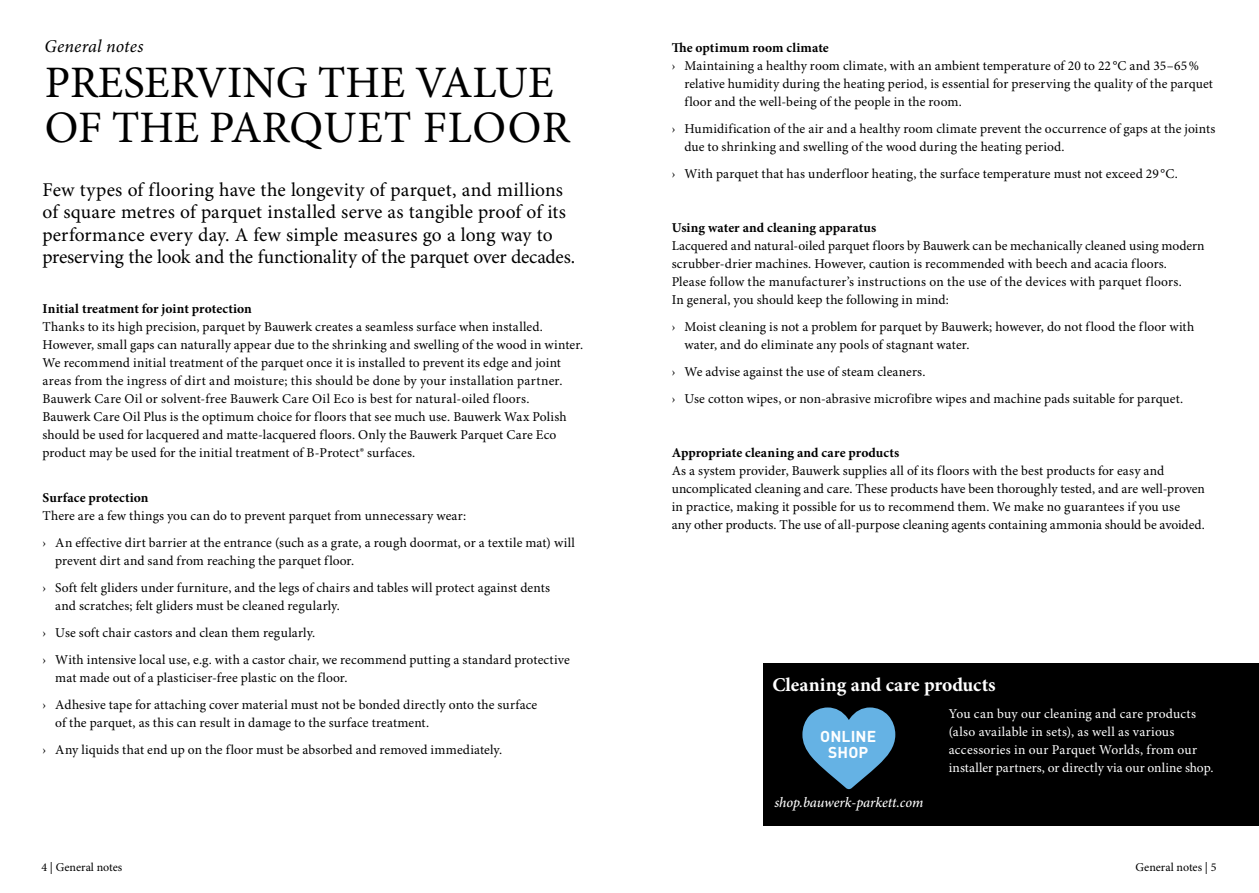
<style>
.page{position:relative;width:1259px;height:893px;background:#fff}
.page>*{position:absolute;margin:0;border:0;box-sizing:border-box;transform-origin:0 0}
.t1{font:45px/45px "Minion Pro";color:#000}
.t2{font:19.5px/22.5px "Minion Pro";color:#000}
.t3{font:700 19.5px "Minion Pro";color:#fff}
.t4{font:italic 18px "Minion Pro";letter-spacing:.01em;color:#000}
.t5{font:700 15.6px/15.9px "DIN";letter-spacing:.01em;color:#fff;text-align:center}
.t6{font:italic 500 14.25px "Minion Pro";letter-spacing:-.005em;color:#fff}
.t7{font:13.5px/18px "Minion Pro";letter-spacing:.01em;color:#000}
.t8{font:13.5px/18px "Minion Pro";letter-spacing:.015em;color:#fff}
.t9{font:700 13.5px "Minion Pro";letter-spacing:.005em;color:#000}
.t10{font:12px "Minion Pro";color:#000}
</style>
<div class="page">
<div style="left:764px;top:664px;width:495px;height:162px;background:#000"></div>
<svg style="left:802px;top:707px;width:93px;height:82px"></svg>
<h3 class="t4" style="left:45px;top:35px;width:100px">General notes</h3>
<h1 class="t1" style="left:45px;top:61px;width:526px">PRESERVING THE VALUE<br>OF THE PARQUET FLOOR</h1>
<p class="t2" style="left:43px;top:179px;width:534px">Few types of flooring have the longevity of parquet, and millions of square metres of parquet installed serve as tangible proof of its performance every day. A few simple measures go a long way to preserving the look and the functionality of the parquet over decades.</p>
<p class="t9" style="left:43px;top:300px;width:211px">Initial treatment for joint protection</p>
<p class="t7" style="left:43px;top:318px;width:542px">Thanks to its high precision, parquet by Bauwerk creates a seamless surface when installed.<br>However, small gaps can naturally appear due to the shrinking and swelling of the wood in winter.<br>We recommend initial treatment of the parquet once it is installed to prevent its edge and joint areas from the ingress of dirt and moisture; this should be done by your installation partner.<br>Bauwerk Care Oil or solvent-free Bauwerk Care Oil Eco is best for natural-oiled floors.<br>Bauwerk Care Oil Plus is the optimum choice for floors that see much use. Bauwerk Wax Polish should be used for lacquered and matte-lacquered floors. Only the Bauwerk Parquet Care Eco product may be used for the initial treatment of B-Protect® surfaces.</p>
<p class="t9" style="left:43px;top:489px;width:108px">Surface protection</p>
<p class="t7" style="left:43px;top:502px;width:534px;line-height:27px">There are a few things you can do to prevent parquet from unnecessary wear:<br>› An effective dirt barrier at the entrance (such as a grate, a rough doormat, or a textile mat) will</p>
<p class="t7" style="left:43px;top:547px;width:509px;line-height:27px;text-indent:13px">prevent dirt and sand from reaching the parquet floor.<br>› Soft felt gliders under furniture, and the legs of chairs and tables will protect against dents</p>
<p class="t7" style="left:43px;top:592px;width:529px;line-height:27px;text-indent:13px">and scratches; felt gliders must be cleaned regularly.<br>› Use soft chair castors and clean them regularly.<br>› With intensive local use, e.g. with a castor chair, we recommend putting a standard protective</p>
<p class="t7" style="left:43px;top:664px;width:496px;line-height:27px;text-indent:13px">mat made out of a plasticiser-free plastic on the floor.<br>› Adhesive tape for attaching cover material must not be bonded directly onto the surface</p>
<p class="t7" style="left:43px;top:709px;width:461px;line-height:27px;text-indent:13px">of the parquet, as this can result in damage to the surface treatment.<br>› Any liquids that end up on the floor must be absorbed and removed immediately.</p>
<p class="t9" style="left:671px;top:39px;width:159px">The optimum room climate</p>
<p class="t7" style="left:684px;top:57px;width:530px;text-indent:-13px">› Maintaining a healthy room climate, with an ambient temperature of 20 to 22 °C and 35–65% relative humidity during the heating period, is essential for preserving the quality of the parquet floor and the well-being of the people in the room.</p>
<p class="t7" style="left:684px;top:120px;width:532px;text-indent:-13px">› Humidification of the air and a healthy room climate prevent the occurrence of gaps at the joints due to shrinking and swelling of the wood during the heating period.</p>
<p class="t7" style="left:671px;top:165px;width:507px">› With parquet that has underfloor heating, the surface temperature must not exceed 29 °C.</p>
<p class="t9" style="left:671px;top:219px;width:206px">Using water and cleaning apparatus</p>
<p class="t7" style="left:671px;top:237px;width:534px">Lacquered and natural-oiled parquet floors by Bauwerk can be mechanically cleaned using modern scrubber-drier machines. However, caution is recommended with beech and acacia floors.<br>Please follow the manufacturer’s instructions on the use of the devices with parquet floors.<br>In general, you should keep the following in mind:</p>
<p class="t7" style="left:684px;top:318px;width:511px;text-indent:-13px">› Moist cleaning is not a problem for parquet by Bauwerk; however, do not flood the floor with water, and do eliminate any pools of stagnant water.</p>
<p class="t7" style="left:671px;top:358px;width:513px;line-height:27px">› We advise against the use of steam cleaners.<br>› Use cotton wipes, or non-abrasive microfibre wipes and machine pads suitable for parquet.</p>
<p class="t9" style="left:671px;top:444px;width:229px">Appropriate cleaning and care products</p>
<p class="t7" style="left:671px;top:462px;width:535px">As a system provider, Bauwerk supplies all of its floors with the best products for easy and uncomplicated cleaning and care. These products have been thoroughly tested, and are well-proven in practice, making it possible for us to recommend them. We make no guarantees if you use<br>any other products. The use of all-purpose cleaning agents containing ammonia should be avoided.</p>
<h2 class="t3" style="left:772px;top:673px;width:225px">Cleaning and care products</h2>
<p class="t8" style="left:948px;top:705px;width:266px">You can buy our cleaning and care products (also available in sets), as well as various accessories in our Parquet Worlds, from our installer partners, or directly via our online shop.</p>
<p class="t5" style="left:820px;top:728px;width:58px">ONLINE<br>SHOP</p>
<p class="t6" style="left:774px;top:792px;width:150px">shop.bauwerk-parkett.com</p>
<p class="t10" style="left:41px;top:860px;width:82px">4 | General notes</p>
<p class="t10" style="left:1135px;top:860px;width:82px">General notes | 5</p>
</div>
